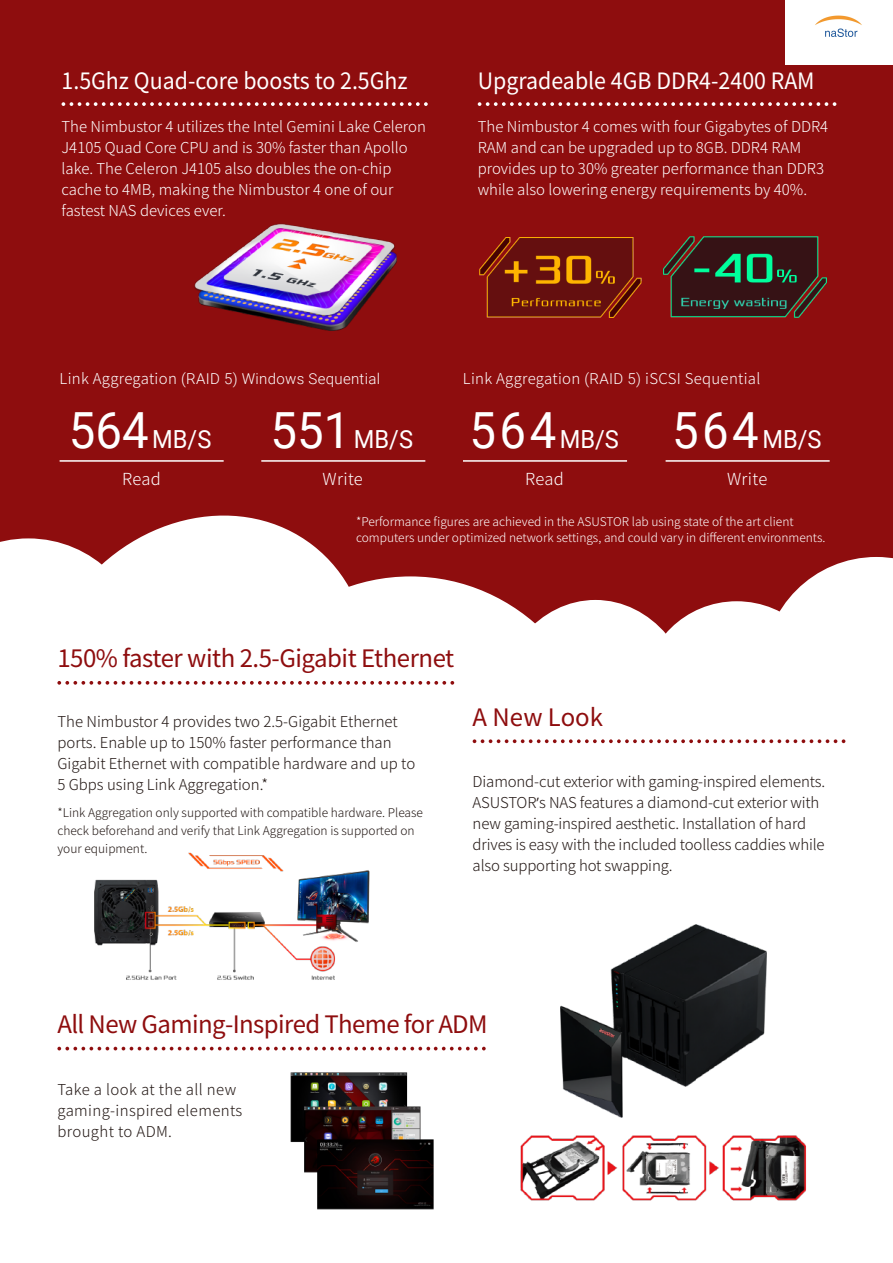
<style>
.page{position:relative;width:893px;height:1263px;background:#8e0d0e}
.page>*{position:absolute;margin:0;border:0;box-sizing:border-box;transform-origin:0 0}
.t1{font:24.9px "Roboto";color:#fff;scale:.95 1}
.t2{font:24px "Noto Sans CJ Ktc";letter-spacing:-.025em;color:#8e0d0e}
.t3{font:22.5px "Noto Sans CJ Ktc";color:#fff;scale:.95 1}
.t4{font:300 16.65px "Noto Sans CJ Ktc";letter-spacing:.02em;color:#fff}
.t5{font:300 15px/21px "Noto Sans CJ Ktc";letter-spacing:-.01em;color:#231815}
.t6{font:300 15px/21px "Noto Sans CJ Ktc";color:#fff}
.t7{font:300 15px/21px "Noto Sans CJ Ktc";letter-spacing:.025em;color:#231815}
.t8{font:300 15px "Roboto";letter-spacing:.02em;color:#fff}
.t9{font:300 15px "Noto Sans CJ Ktc";letter-spacing:.02em;color:#fff}
.t10{font:300 12px/16.5px "Noto Sans CJ Ktc";color:#fff}
.t11{font:300 12px/18px "Noto Sans CJ Ktc";color:#231815}
.s1{font-family:"Noto Sans CJ Ktc"}
.s2{font-family:"Roboto"}
.s3{font-size:49.8px}
.s4{font-family:"Myriad Pro";font-weight:400}
</style>
<div class="page">
<img style="left:194px;top:224px;width:203px;height:106px">
<svg style="left:62px;top:102px;width:366px;height:4px"></svg>
<div style="left:0;top:705px;width:893px;height:558px;background:#fff"></div>
<div style="left:216px;top:576px;width:389px;height:404px;background:#fff;border-radius:50%"></div>
<svg style="left:139px;top:515px;width:164px;height:23px;fill:#fff"></svg>
<img style="left:520px;top:924px;width:286px;height:277px">
<hr style="left:60px;top:460px;width:164px;height:2px;background:#fff">
<hr style="left:261px;top:460px;width:164px;height:2px;background:#fff">
<hr style="left:463px;top:460px;width:164px;height:2px;background:#fff">
<hr style="left:666px;top:460px;width:164px;height:2px;background:#fff">
<svg style="left:0;top:538px;width:454px;height:167px"></svg>
<img style="left:94px;top:852px;width:276px;height:128px">
<svg style="left:57px;top:1047px;width:429px;height:3px"></svg>
<img style="left:290px;top:1072px;width:144px;height:138px">
<svg style="left:478px;top:102px;width:358px;height:4px"></svg>
<img style="left:479px;top:237px;width:163px;height:81px">
<img style="left:663px;top:236px;width:164px;height:82px">
<svg style="left:473px;top:557px;width:420px;height:187px"></svg>
<div style="left:785px;top:0;width:108px;height:65px;background:#fff"></div>
<h3 class="t3" style="left:62px;top:68px;width:366px">1.5Ghz Quad-core boosts to 2.5Ghz</h3>
<p class="t6" style="left:62px;top:117px;width:366px">The Nimbustor 4 utilizes the Intel Gemini Lake Celeron J4105 Quad Core CPU and is 30% faster than Apollo lake. The Celeron J4105 also doubles the on-chip cache to 4MB, making the Nimbustor 4 one of our fastest NAS devices ever.</p>
<h3 class="t3" style="left:478px;top:68px;width:356px">Upgradeable 4GB DDR4-2400 RAM</h3>
<p class="t6" style="left:478px;top:117px;width:352px">The Nimbustor 4 comes with four Gigabytes of DDR4<br>RAM and can be upgraded up to 8GB. DDR4 RAM provides up to 30% greater performance than DDR3 while also lowering energy requirements by 40%.</p>
<p class="t8" style="left:60px;top:368px;width:322px"><span class="s1">Link Aggregation</span> (RAID 5) Windows Sequential</p>
<p class="t9" style="left:463px;top:370px;width:299px">Link Aggregation <span class="s2">(RAID 5)</span> iSCSI Sequential</p>
<h1 class="t1" style="left:69px;top:421px;width:794px"><span class="s3">564</span> MB/S <span class="s3">551</span> MB/S <span class="s3">564</span> MB/S <span class="s3">564</span> MB/S</h1>
<p class="t4" style="left:727px;top:470px;width:42px">Write</p>
<p class="t4" style="left:122px;top:470px;width:40px">Read</p>
<p class="t4" style="left:323px;top:470px;width:42px">Write</p>
<p class="t4" style="left:525px;top:470px;width:40px">Read</p>
<p class="t10" style="left:356px;top:513px;width:471px">*Performance figures are achieved in the ASUSTOR lab using state of the art client computers under optimized network settings, and could vary in different environments.</p>
<h2 class="t2" style="left:57px;top:645px;width:398px">150% faster with 2.5-Gigabit Ethernet</h2>
<p class="t5" style="left:57px;top:711px;width:359px">The Nimbustor 4 provides two 2.5-Gigabit Ethernet ports. Enable up to 150% faster performance than Gigabit Ethernet with compatible hardware and up to 5 Gbps using Link Aggregation.*</p>
<p class="t11" style="left:57px;top:803px;width:367px">*Link Aggregation only supported with compatible hardware. Please check beforehand and verify that Link Aggregation is supported on your equipment.</p>
<h2 class="t2" style="left:473px;top:703px;width:132px">A New Look</h2>
<p class="t5" style="left:473px;top:771px;width:354px">Diamond-cut exterior with gaming-inspired elements.<br>ASUSTOR<span class="s4">’</span>s NAS features a diamond-cut exterior with new gaming-inspired aesthetic. Installation of hard drives is easy with the included toolless caddies while also supporting hot swapping.</p>
<h2 class="t2" style="left:57px;top:1011px;width:432px">All New Gaming-Inspired Theme for ADM</h2>
<p class="t7" style="left:57px;top:1080px;width:186px">Take a look at the all new gaming-inspired elements brought to ADM.</p>
</div>
